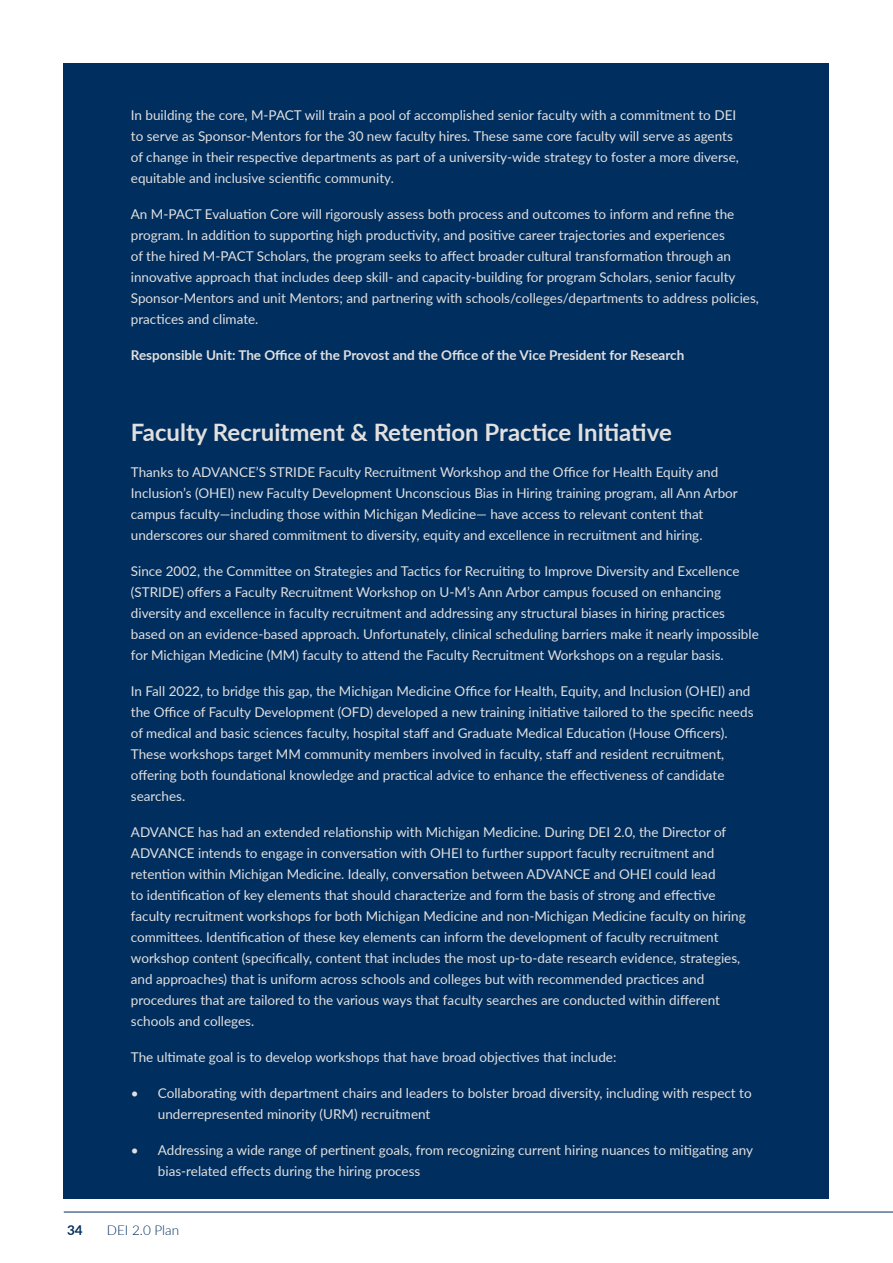
<style>
.page{position:relative;width:893px;height:1263px;background:#fff}
.page>*{position:absolute;margin:0;border:0;box-sizing:border-box;transform-origin:0 0}
.t1{font:700 24px "Lato";color:#e2e0df}
.t2{font:13.5px/21px "Lato";color:#e2e0df}
.t3{font:700 13.5px "Lato";color:#e2e0df}
.t4{font:300 13.5px "Lato";color:#002e5e}
.t5{font:700 13.5px "Lato";color:#002e5e}
</style>
<div class="page">
<div style="left:64px;top:64px;width:765px;height:1135px;background:#002e5e"></div>
<hr style="left:64px;top:1212px;width:829px;height:1px;background:#002e5e">
<p class="t2" style="left:131px;top:104px;width:610px">In building the core, M-PACT will train a pool of accomplished senior faculty with a commitment to DEI to serve as Sponsor-Mentors for the 30 new faculty hires. These same core faculty will serve as agents of change in their respective departments as part of a university-wide strategy to foster a more diverse, equitable and inclusive scientific community.</p>
<p class="t2" style="left:131px;top:203px;width:630px">An M-PACT Evaluation Core will rigorously assess both process and outcomes to inform and refine the program. In addition to supporting high productivity, and positive career trajectories and experiences<br>of the hired M-PACT Scholars, the program seeks to affect broader cultural transformation through an innovative approach that includes deep skill- and capacity-building for program Scholars, senior faculty Sponsor-Mentors and unit Mentors; and partnering with schools/colleges/departments to address policies, practices and climate.</p>
<p class="t3" style="left:131px;top:345px;width:555px">Responsible Unit: The Office of the Provost and the Office of the Vice President for Research</p>
<h1 class="t1" style="left:131px;top:415px;width:542px">Faculty Recruitment &amp; Retention Practice Initiative</h1>
<p class="t2" style="left:131px;top:461px;width:608px">Thanks to ADVANCE’S STRIDE Faculty Recruitment Workshop and the Office for Health Equity and Inclusion’s (OHEI) new Faculty Development Unconscious Bias in Hiring training program, all Ann Arbor campus faculty—including those within Michigan Medicine— have access to relevant content that underscores our shared commitment to diversity, equity and excellence in recruitment and hiring.</p>
<p class="t2" style="left:131px;top:560px;width:629px">Since 2002, the Committee on Strategies and Tactics for Recruiting to Improve Diversity and Excellence (STRIDE) offers a Faculty Recruitment Workshop on U-M’s Ann Arbor campus focused on enhancing diversity and excellence in faculty recruitment and addressing any structural biases in hiring practices based on an evidence-based approach. Unfortunately, clinical scheduling barriers make it nearly impossible for Michigan Medicine (MM) faculty to attend the Faculty Recruitment Workshops on a regular basis.</p>
<p class="t2" style="left:131px;top:680px;width:624px">In Fall 2022, to bridge this gap, the Michigan Medicine Office for Health, Equity, and Inclusion (OHEI) and the Office of Faculty Development (OFD) developed a new training initiative tailored to the specific needs of medical and basic sciences faculty, hospital staff and Graduate Medical Education (House Officers).<br>These workshops target MM community members involved in faculty, staff and resident recruitment, offering both foundational knowledge and practical advice to enhance the effectiveness of candidate searches.</p>
<p class="t2" style="left:131px;top:821px;width:616px">ADVANCE has had an extended relationship with Michigan Medicine. During DEI 2.0, the Director of ADVANCE intends to engage in conversation with OHEI to further support faculty recruitment and retention within Michigan Medicine. Ideally, conversation between ADVANCE and OHEI could lead<br>to identification of key elements that should characterize and form the basis of strong and effective faculty recruitment workshops for both Michigan Medicine and non-Michigan Medicine faculty on hiring committees. Identification of these key elements can inform the development of faculty recruitment workshop content (specifically, content that includes the most up-to-date research evidence, strategies, and approaches) that is uniform across schools and colleges but with recommended practices and procedures that are tailored to the various ways that faculty searches are conducted within different schools and colleges.</p>
<p class="t2" style="left:131px;top:1046px;width:487px">The ultimate goal is to develop workshops that have broad objectives that include:</p>
<p class="t2" style="left:158px;top:1082px;width:595px;text-indent:-27px">• Collaborating with department chairs and leaders to bolster broad diversity, including with respect to underrepresented minority (URM) recruitment</p>
<p class="t2" style="left:158px;top:1139px;width:597px;text-indent:-27px">• Addressing a wide range of pertinent goals, from recognizing current hiring nuances to mitigating any bias-related effects during the hiring process</p>
<p class="t5" style="left:67px;top:1220px;width:17px">34</p>
<p class="t4" style="left:107px;top:1220px;width:74px">DEI 2.0 Plan</p>
</div>
